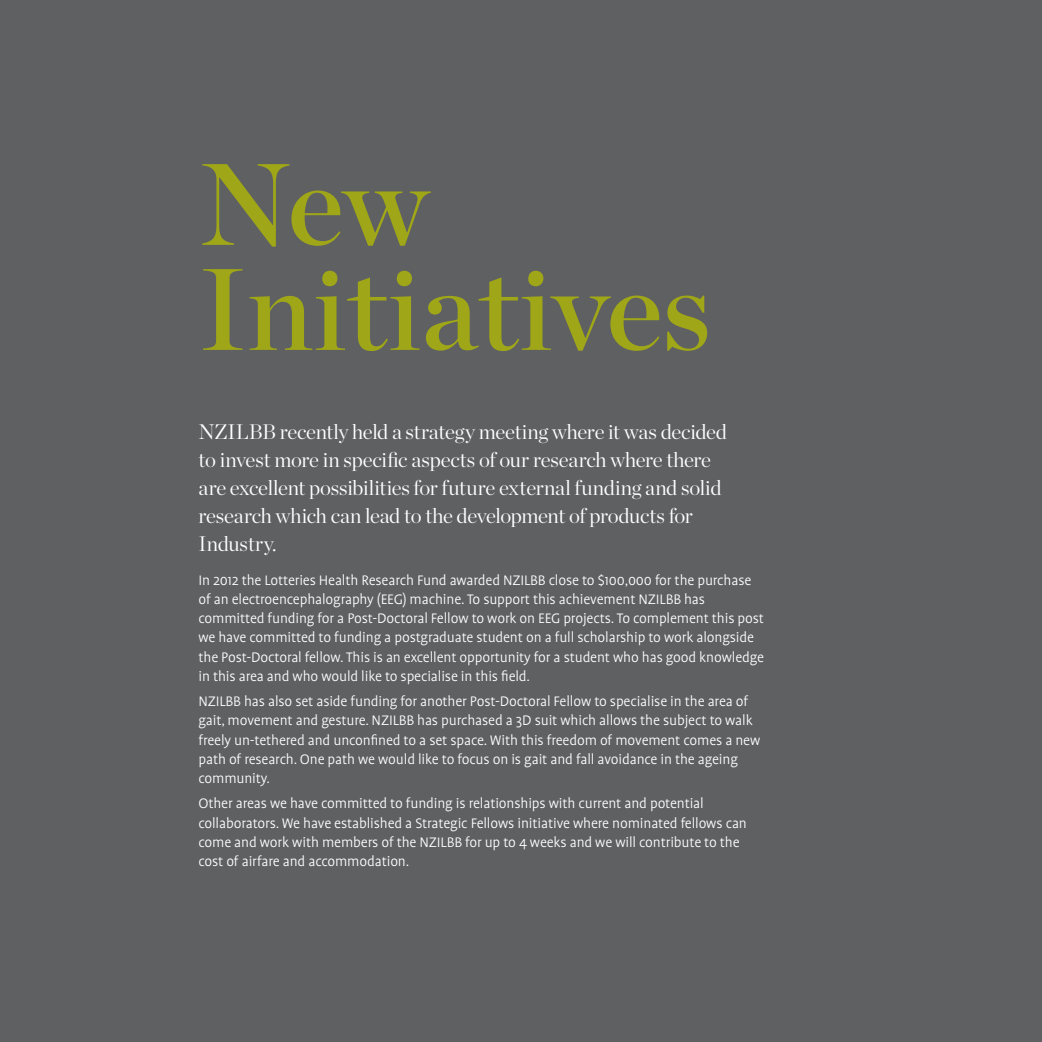
<style>
.page{position:relative;width:1042px;height:1042px;background:#fff}
.page>*{position:absolute;margin:0;border:0;box-sizing:border-box;transform-origin:0 0}
.t1{font:115.85px/105px "Chronicle Display Semi";color:#9fa617}
.t2{font:300 21px/28px "Chronicle Display";letter-spacing:-.015em;color:#fff}
.t3{font:300 15.75px/19.2px "Profile Pro";letter-spacing:-.01em;color:#fff}
</style>
<div class="page">
<div style="left:1px;top:0;width:1041px;height:1042px;background:#5f6062"></div>
<h1 class="t1" style="left:198px;top:144px;width:514px">New<br>Initiatives</h1>
<p class="t2" style="left:198px;top:416px;width:530px">NZILBB recently held a strategy meeting where it was decided to invest more in specific aspects of our research where there are excellent possibilities for future external funding and solid research which can lead to the development of products for Industry.</p>
<p class="t3" style="left:198px;top:571px;width:567px">In 2012 the Lotteries Health Research Fund awarded NZILBB close to $100,000 for the purchase of an electroencephalography (EEG) machine. To support this achievement NZILBB has committed funding for a Post-Doctoral Fellow to work on EEG projects. To complement this post we have committed to funding a postgraduate student on a full scholarship to work alongside the Post-Doctoral fellow. This is an excellent opportunity for a student who has good knowledge in this area and who would like to specialise in this field.</p>
<p class="t3" style="left:198px;top:692px;width:563px">NZILBB has also set aside funding for another Post-Doctoral Fellow to specialise in the area of gait, movement and gesture. NZILBB has purchased a 3D suit which allows the subject to walk freely un-tethered and unconfined to a set space. With this freedom of movement comes a new path of research. One path we would like to focus on is gait and fall avoidance in the ageing community.</p>
<p class="t3" style="left:198px;top:794px;width:550px">Other areas we have committed to funding is relationships with current and potential collaborators. We have established a Strategic Fellows initiative where nominated fellows can come and work with members of the NZILBB for up to 4 weeks and we will contribute to the cost of airfare and accommodation.</p>
</div>
